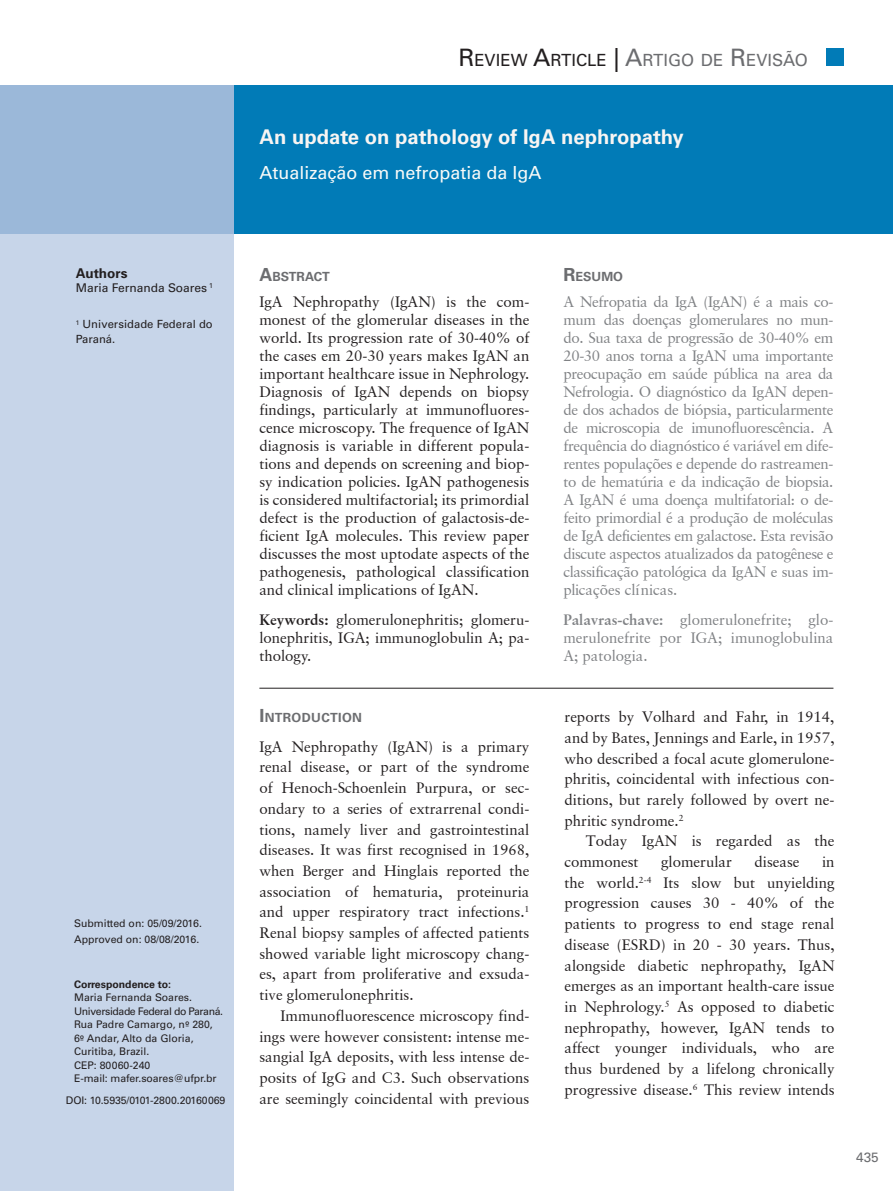
<style>
.page{position:relative;width:893px;height:1191px;background:#fff}
.page>*{position:absolute;margin:0;border:0;box-sizing:border-box;transform-origin:0 0}
.Título_Português{font:700 20.25px "Univers LT Std";color:#f8f5f3}
.Title_Inglês{font:18px "Univers LT Std";color:#f9faf8}
.t1{font:16.8px "Univers LT Std";color:#6c6d70}
.Texto{font:15px/20.7px "Garamond Retrospective S Si";color:#231f20;text-align:justify}
.Resumo{font:15px/18px "Garamond Retrospective S Si";color:#808285;text-align:justify}
.Resumo-2{font:15px/18px "Garamond Retrospective S Si";color:#231f20;text-align:justify}
.Texto_-_1º_paragráfo{font:15px/20.7px "Garamond Retrospective S Si";color:#231f20;text-align:justify}
.keywords{font:15px/18px "Garamond Retrospective S Si";color:#231f20;text-align:justify}
.Tópico__Autores{font:13.5px "Univers 65 Bold";color:#231f20}
.t2{font:13.5px "Univers LT Std";color:#6c6d70}
.Intertilulo__Resumo{font:700 12.6px "Univers LT Std";color:#6c6d70}
.Intertítulo{font:700 12.6px "Univers LT Std";letter-spacing:.03em;color:#6c6d70}
.Nome_dos_autores{font:12px "Univers LT Std";color:#231f20}
.Afiliações{font:11.25px/15px "Univers LT Std";color:#231f20}
.Autor_correspondente{font:10.5px/13.5px "Univers LT Std";color:#231f20}
.Data_de_subs_aprova{font:10.5px "Univers LT Std";color:#231f20}
.Autor_correspondente-2{font:10.5px "Univers LT Std";letter-spacing:-.04em;color:#231f20}
.Correspondência_para{font:700 10.5px "Univers LT Std";color:#231f20}
.s1{font-family:"Calibri"}
.s2{font-size:24px;color:#231f20}
.s3{color:#231f20}
.s4{font-size:24px}
.s5{font-size:18px}
.s6{font-weight:700}
</style>
<div class="page">
<div style="left:0;top:234px;width:234px;height:957px;background:#c7d5e9"></div>
<div style="left:234px;top:85px;width:659px;height:149px;background:#017bb7"></div>
<div style="left:0;top:85px;width:234px;height:149px;background:#9bb8d9"></div>
<div style="left:826px;top:49px;width:17px;height:17px;background:#017bb7"></div>
<hr style="left:259px;top:688px;width:574px;height:1px;background:#231f20">
<p class="Tópico__Autores" style="left:76px;top:265px;width:53px">Authors</p>
<p class="Nome_dos_autores" style="left:76px;top:281px;width:139px">Maria Fernanda Soares <sup>1</sup></p>
<p class="Afiliações" style="left:76px;top:317px;width:139px"><sup>1</sup> Universidade Federal do<br>Paraná.</p>
<p class="Data_de_subs_aprova" style="left:74px;top:917px;width:129px">Submitted on: 05/09/2016.</p>
<p class="Data_de_subs_aprova" style="left:74px;top:933px;width:127px">Approved on: 08/08/2016.</p>
<p class="Correspondência_para" style="left:74px;top:978px;width:99px">Correspondence to:</p>
<p class="Autor_correspondente" style="left:74px;top:991px;width:120px">Maria Fernanda Soares.</p>
<p class="Autor_correspondente-2" style="left:74px;top:1005px;width:150px">Universidade Federal do Paraná.</p>
<p class="Autor_correspondente" style="left:74px;top:1018px;width:140px">Rua Padre Camargo, n<span class="s1">º</span> 280,<br>6<span class="s1">º</span> Andar, Alto da Gloria,<br>Curitiba, Brazil.</p>
<p class="Autor_correspondente" style="left:74px;top:1058px;width:78px">CEP: 80060-240</p>
<p class="Autor_correspondente" style="left:74px;top:1072px;width:144px">E-mail: mafer.soares@ufpr.br</p>
<p class="Autor_correspondente" style="left:66px;top:1093px;width:161px">DOI: 10.5935/0101-2800.20160069</p>
<p class="t1" style="left:458px;top:50px;width:351px"><span class="s2">R</span><span class="s3">EVIEW</span> <span class="s2">A</span><span class="s3">RTICLE</span> <span class="s2">|</span> <span class="s4">A</span>RTIGO DE <span class="s4">R</span>EVISÃO</p>
<p class="Título_Português" style="left:259px;top:125px;width:426px">An update on pathology of IgA nephropathy</p>
<p class="Title_Inglês" style="left:259px;top:162px;width:284px">Atualização em nefropatia da IgA</p>
<p class="Intertilulo__Resumo" style="left:259px;top:269px;width:72px"><span class="s5">A</span>BSTRACT</p>
<p class="Resumo-2" style="left:259px;top:293px;width:272px">IgA Nephropathy (IgAN) is the com&shy;monest of the glomerular diseases in the world. Its progression rate of 30-40% of the cases em 20-30 years makes IgAN an important healthcare issue in Nephrology.<br>Diagnosis of IgAN depends on biopsy findings, particularly at immunofluores&shy;cence microscopy. The frequence of IgAN diagnosis is variable in different popula&shy;tions and depends on screening and biop&shy;sy indication policies. IgAN pathogenesis is considered multifactorial; its primordial defect is the production of galactosis-de&shy;ficient IgA molecules. This review paper discusses the most uptodate aspects of the pathogenesis, pathological classification and clinical implications of IgAN.</p>
<p class="keywords" style="left:259px;top:610px;width:271px"><span class="s6">Keywords:</span> glomerulonephritis; glomeru&shy;lonephritis, IGA; immunoglobulin A; pa&shy;thology.</p>
<p class="Intertítulo" style="left:259px;top:710px;width:104px"><span class="s5">I</span>NTRODUCTION</p>
<p class="Texto_-_1º_paragráfo" style="left:259px;top:736px;width:272px">IgA Nephropathy (IgAN) is a primary renal disease, or part of the syndrome of Henoch-Schoenlein Purpura, or sec&shy;ondary to a series of extrarrenal condi&shy;tions, namely liver and gastrointestinal diseases. It was first recognised in 1968, when Berger and Hinglais reported the association of hematuria, proteinuria and upper respiratory tract infections.<sup>1<br></sup>Renal biopsy samples of affected patients showed variable light microscopy chang&shy;es, apart from proliferative and exsuda&shy;tive glomerulonephritis.</p>
<p class="Texto" style="left:259px;top:1005px;width:271px;text-indent:21px">Immunofluorescence microscopy find&shy;ings were however consistent: intense me&shy;sangial IgA deposits, with less intense de&shy;posits of IgG and C3. Such observations are seemingly coincidental with previous</p>
<p class="Intertilulo__Resumo" style="left:563px;top:269px;width:61px"><span class="s5">R</span>ESUMO</p>
<p class="Resumo" style="left:563px;top:293px;width:272px">A Nefropatia da IgA (IgAN) é a mais co&shy;mum das doenças glomerulares no mun&shy;do. Sua taxa de progressão de 30-40% em 20-30 anos torna a IgAN uma importante preocupação em saúde pública na area da Nefrologia. O diagnóstico da IgAN depen&shy;de dos achados de biópsia, particularmente de microscopia de imunofluorescência. A frequência do diagnóstico é variável em dife&shy;rentes populações e depende do rastreamen&shy;to de hematúria e da indicação de biopsia.<br>A IgAN é uma doença multifatorial: o de&shy;feito primordial é a produção de moléculas de IgA deficientes em galactose. Esta revisão discute aspectos atualizados da patogênese e classificação patológica da IgAN e suas im&shy;plicações clínicas.</p>
<p class="Resumo" style="left:563px;top:610px;width:271px"><span class="s6">Palavras-chave:</span> glomerulonefrite; glo&shy;merulonefrite por IGA; imunoglobulina A; patologia.</p>
<p class="Texto" style="left:564px;top:706px;width:271px">reports by Volhard and Fahr, in 1914, and by Bates, Jennings and Earle, in 1957, who described a focal acute glomerulone&shy;phritis, coincidental with infectious con&shy;ditions, but rarely followed by overt ne&shy;phritic syndrome.<sup>2</sup></p>
<p class="Texto" style="left:564px;top:830px;width:271px;text-indent:21px">Today IgAN is regarded as the commonest</p>
<p class="Texto" style="left:661px;top:851px;width:72px">glomerular</p>
<p class="Texto" style="left:754px;top:851px;width:46px">disease</p>
<p class="Texto" style="left:564px;top:851px;width:272px;text-indent:257px">in the world.<sup>2-4</sup> Its slow but unyielding progression causes 30 - 40% of the patients to progress to end stage renal disease (ESRD) in 20 - 30 years. Thus, alongside diabetic nephropathy, IgAN emerges as an important health-care issue in Nephrology.<sup>5</sup> As opposed to diabetic nephropathy, however, IgAN tends to affect younger individuals, who are thus burdened by a lifelong chronically progressive disease.<sup>6</sup> This review intends</p>
<p class="t2" style="left:856px;top:1149px;width:24px">435</p>
</div>
